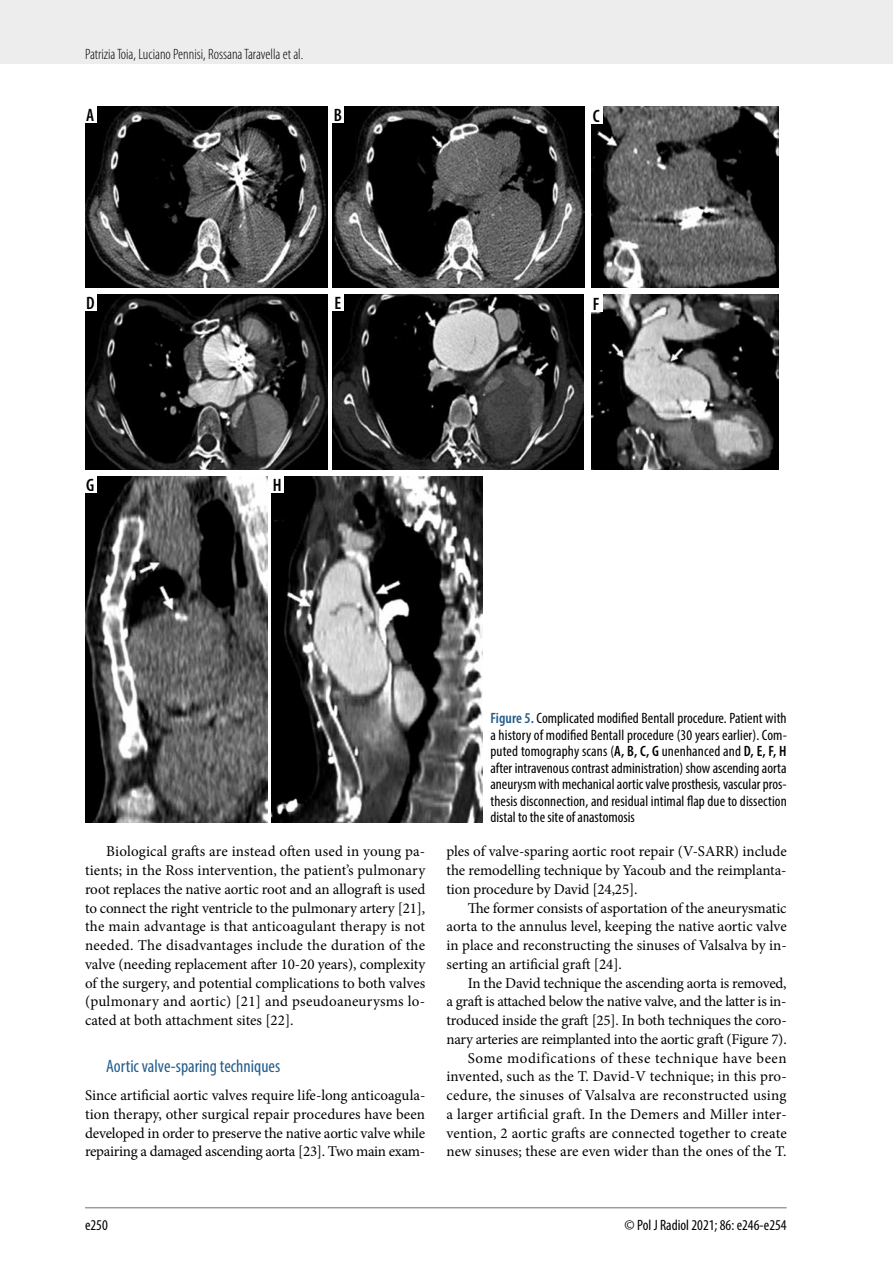
<style>
.page{position:relative;width:893px;height:1263px;background:#fff}
.page>*{position:absolute;margin:0;border:0;box-sizing:border-box;transform-origin:0 0}
.t1{font:condensed 18px "Myriad Pro";color:#245d8c}
.t2{font:600 condensed 18px "Myriad Pro";color:#000}
.t3{font:15px/18.8px "Minion Pro";letter-spacing:-.005em;color:#000;text-align:justify}
.t4{font:condensed 15px/16.5px "Myriad Pro";color:#000;text-align:justify}
.t5{font:300 condensed 15px "Myriad Pro";color:#000}
.s1{font-weight:600;color:#245d8c}
.s2{font-weight:600}
</style>
<div class="page">
<div style="left:0;top:0;width:893px;height:64px;background:#ededed"></div>
<hr style="left:85px;top:1207px;width:702px;height:1px;background:#9d9d9c">
<img style="left:85px;top:106px;width:242px;height:181px">
<img style="left:332px;top:106px;width:253px;height:181px">
<img style="left:591px;top:106px;width:187px;height:181px">
<img style="left:85px;top:294px;width:242px;height:176px">
<img style="left:333px;top:294px;width:251px;height:176px">
<img style="left:592px;top:294px;width:186px;height:176px">
<img style="left:85px;top:477px;width:183px;height:346px">
<img style="left:272px;top:477px;width:211px;height:346px">
<div style="left:84px;top:294px;width:13px;height:17px;background:#fff"></div>
<div style="left:84px;top:476px;width:13px;height:17px;background:#fff"></div>
<div style="left:331px;top:294px;width:13px;height:17px;background:#fff"></div>
<div style="left:271px;top:476px;width:13px;height:17px;background:#fff"></div>
<div style="left:84px;top:105px;width:13px;height:17px;background:#fff"></div>
<div style="left:331px;top:105px;width:13px;height:17px;background:#fff"></div>
<div style="left:590px;top:106px;width:13px;height:17px;background:#fff"></div>
<div style="left:590px;top:294px;width:13px;height:17px;background:#fff"></div>
<p class="t5" style="left:85px;top:45px;width:220px">Patrizia Toia, Luciano Pennisi, Rossana Taravella et al.</p>
<p class="t2" style="left:86px;top:104px;width:10px">A</p>
<p class="t2" style="left:334px;top:104px;width:10px">B</p>
<p class="t2" style="left:593px;top:104px;width:8px">C</p>
<p class="t2" style="left:86px;top:292px;width:10px">D</p>
<p class="t2" style="left:86px;top:474px;width:10px">G</p>
<p class="t2" style="left:334px;top:292px;width:8px">E</p>
<p class="t2" style="left:273px;top:474px;width:10px">H</p>
<p class="t2" style="left:593px;top:293px;width:8px">F</p>
<p class="t3" style="left:85px;top:842px;width:342px;text-indent:21px">Biological grafts are instead often used in young pa&shy;tients; in the Ross intervention, the patient’s pulmonary root replaces the native aortic root and an allograft is used to connect the right ventricle to the pulmonary artery [21], the main advantage is that anticoagulant therapy is not needed. The disadvantages include the duration of the valve (needing replacement after 10-20 years), complexity of the surgery, and potential complications to both valves (pulmonary and aortic) [21] and pseudoaneurysms lo&shy;cated at both attachment sites [22].</p>
<p class="t1" style="left:106px;top:1055px;width:175px">Aortic valve-sparing techniques</p>
<p class="t3" style="left:85px;top:1086px;width:342px">Since artificial aortic valves require life-long anticoagula&shy;tion therapy, other surgical repair procedures have been developed in order to preserve the native aortic valve while repairing a damaged ascending aorta [23]. Two main exam-</p>
<p class="t4" style="left:490px;top:710px;width:298px"><span class="s1">Figure 5.</span> Complicated modified Bentall procedure. Patient with a history of modified Bentall procedure (30 years earlier). Com&shy;puted tomography scans (<span class="s2">A, B, C, G</span> unenhanced and <span class="s2">D, E, F, H </span>after intravenous contrast administration) show ascending aorta aneurysm with mechanical aortic valve prosthesis, vascular pros&shy;thesis disconnection, and residual intimal flap due to dissection distal to the site of anastomosis</p>
<p class="t3" style="left:446px;top:842px;width:342px">ples of valve-sparing aortic root repair (V-SARR) include the remodelling technique by Yacoub and the reimplanta&shy;tion procedure by David [24,25].</p>
<p class="t3" style="left:446px;top:898px;width:342px;text-indent:21px">The former consists of asportation of the aneurysmatic aorta to the annulus level, keeping the native aortic valve in place and reconstructing the sinuses of Valsalva by in&shy;serting an artificial graft [24].</p>
<p class="t3" style="left:446px;top:973px;width:342px;text-align:right">In the David technique the ascending aorta is removed,<br>a graft is attached below the native valve, and the latter is in&shy;troduced inside the graft [25]. In both techniques the coro&shy;nary arteries are reimplanted into the aortic graft (Figure 7).<br>Some modifications of these technique have been invented, such as the T. David-V technique; in this pro&shy;cedure, the sinuses of Valsalva are reconstructed using a larger artificial graft. In the Demers and Miller inter&shy;vention, 2 aortic grafts are connected together to create new sinuses; these are even wider than the ones of the T.</p>
<p class="t4" style="left:85px;top:1216px;width:24px">e250</p>
<p class="t4" style="left:625px;top:1216px;width:164px">© Pol J Radiol 2021; 86: e246-e254</p>
</div>
